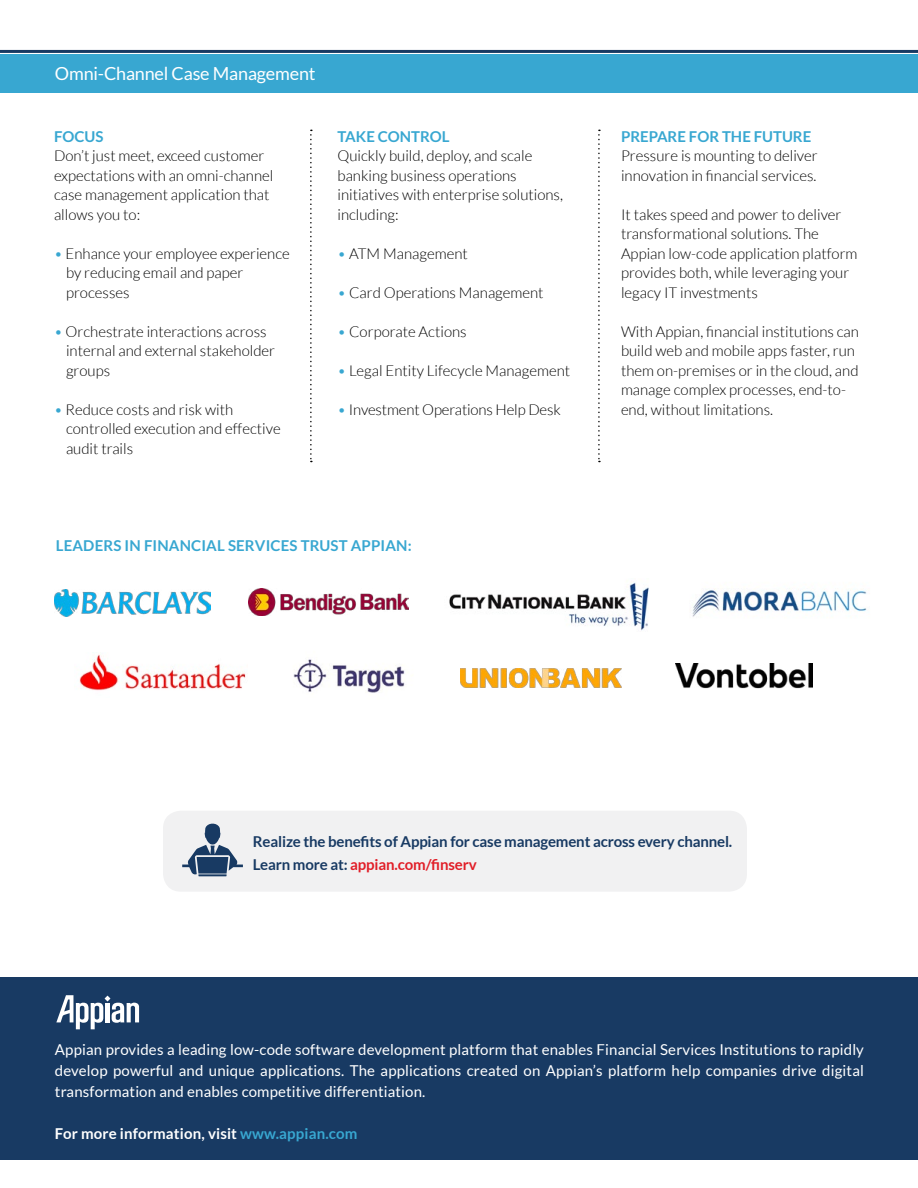
<style>
.page{position:relative;width:918px;height:1188px;background:#fff}
.page>*{position:absolute;margin:0;border:0;box-sizing:border-box;transform-origin:0 0}
.t1{font:18px "Lato";letter-spacing:-.01em;color:#fff}
.t2{font:300 15px/19.5px "Lato";color:#000}
.t3{font:15px/21px "Lato";letter-spacing:.01em;color:#fff;text-align:justify}
.t4{font:700 15px/22.5px "Lato";letter-spacing:-.01em;color:#183a63}
.t5{font:700 15px "Lato";letter-spacing:.01em;color:#38a7d1}
.t6{font:700 15px "Lato";letter-spacing:.01em;color:#fff}
.s1{color:#38a7d1}
.s2{color:#e11e28}
</style>
<div class="page">
<div style="left:0;top:54px;width:918px;height:39px;background:#38a7d1"></div>
<hr style="left:0;top:50px;width:918px;height:3px;background:#183a63">
<svg style="left:310px;top:130px;width:2px;height:332px"></svg>
<svg style="left:598px;top:130px;width:2px;height:332px"></svg>
<img style="left:461px;top:668px;width:160px;height:20px">
<img style="left:248px;top:589px;width:161px;height:27px">
<img style="left:449px;top:582px;width:200px;height:49px">
<img style="left:692px;top:589px;width:175px;height:28px">
<img style="left:676px;top:664px;width:137px;height:24px">
<img style="left:293px;top:659px;width:112px;height:34px">
<img style="left:79px;top:654px;width:167px;height:37px">
<img style="left:54px;top:590px;width:157px;height:26px">
<div style="left:0;top:977px;width:918px;height:183px;background:#183a63"></div>
<svg style="left:56px;top:995px;width:83px;height:34px"></svg>
<div style="left:163px;top:811px;width:584px;height:81px;background:#f1f1f2;border-radius:18px"></div>
<svg style="left:182px;top:823px;width:61px;height:53px"></svg>
<p class="t1" style="left:55px;top:64px;width:262px">Omni-Channel Case Management</p>
<p class="t5" style="left:54px;top:128px;width:51px">FOCUS</p>
<p class="t2" style="left:54px;top:146px;width:221px">Don’t just meet, exceed customer expectations with an omni-channel case management application that allows you to:</p>
<p class="t2" style="left:66px;top:244px;width:225px;text-indent:-12px"><span class="s1">•</span> Enhance your employee experience by reducing email and paper processes</p>
<p class="t2" style="left:66px;top:322px;width:211px;text-indent:-12px"><span class="s1">•</span> Orchestrate interactions across internal and external stakeholder groups</p>
<p class="t2" style="left:66px;top:400px;width:216px;text-indent:-12px"><span class="s1">•</span> Reduce costs and risk with controlled execution and effective audit trails</p>
<p class="t5" style="left:338px;top:128px;width:113px">TAKE CONTROL</p>
<p class="t2" style="left:338px;top:146px;width:227px">Quickly build, deploy, and scale banking business operations initiatives with enterprise solutions, including:</p>
<p class="t2" style="left:338px;top:244px;width:132px"><span class="s1">•</span> ATM Management</p>
<p class="t2" style="left:338px;top:283px;width:208px"><span class="s1">•</span> Card Operations Management</p>
<p class="t2" style="left:338px;top:322px;width:131px"><span class="s1">•</span> Corporate Actions</p>
<p class="t2" style="left:338px;top:361px;width:234px"><span class="s1">•</span> Legal Entity Lifecycle Management</p>
<p class="t2" style="left:338px;top:400px;width:225px"><span class="s1">•</span> Investment Operations Help Desk</p>
<p class="t5" style="left:56px;top:537px;width:357px">LEADERS IN FINANCIAL SERVICES TRUST APPIAN:</p>
<p class="t5" style="left:621px;top:128px;width:192px">PREPARE FOR THE FUTURE</p>
<p class="t2" style="left:621px;top:146px;width:198px">Pressure is mounting to deliver innovation in financial services.</p>
<p class="t2" style="left:621px;top:205px;width:238px">It takes speed and power to deliver transformational solutions. The Appian low-code application platform provides both, while leveraging your legacy IT investments</p>
<p class="t2" style="left:621px;top:322px;width:240px">With Appian, financial institutions can build web and mobile apps faster, run them on-premises or in the cloud, and manage complex processes, end-to&shy;end, without limitations.</p>
<p class="t4" style="left:253px;top:831px;width:481px">Realize the benefits of Appian for case management across every channel.<br>Learn more at: <span class="s2">appian.com/finserv</span></p>
<p class="t3" style="left:55px;top:1039px;width:811px">Appian provides a leading low-code software development platform that enables Financial Services Institutions to rapidly develop powerful and unique applications. The applications created on Appian’s platform help companies drive digital transformation and enables competitive differentiation.</p>
<p class="t6" style="left:55px;top:1125px;width:304px">For more information, visit <span class="s1">www.appian.com</span></p>
</div>
